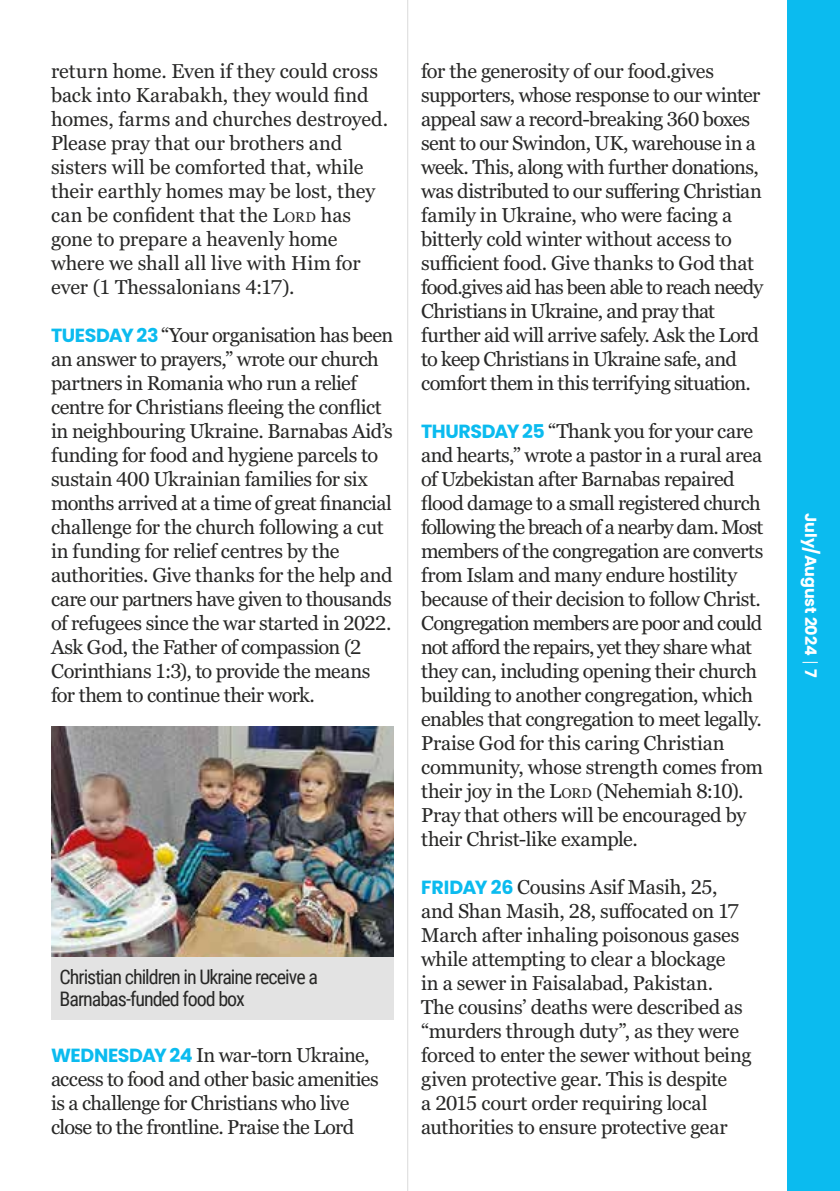
<style>
.page{position:relative;width:840px;height:1191px;background:#fff}
.page>*{position:absolute;margin:0;border:0;box-sizing:border-box;transform-origin:0 0}
.t1{font:20px/24px "Georgia Pro";letter-spacing:-.025em;color:#282827}
.t2{font:20px/24px "Georgia Pro";color:#282827}
.t3{font:20px/22px "Roboto Condensed";letter-spacing:-.05em;color:#282827}
.t4{font:700 16px "Poppins";letter-spacing:-.01em;color:#fff}
.s1{font-size:14px}
.s2{font-family:"Poppins";font-weight:700;font-size:19px;color:#0bbbef}
</style>
<div class="page">
<div style="left:787px;top:0;width:52px;height:1191px;background:#0bbbef"></div>
<svg style="left:802px;top:662px;width:15px;height:1px"></svg>
<hr style="left:407px;top:0;width:1px;height:1191px;background:#dadada">
<img style="left:51px;top:726px;width:342px;height:231px">
<div style="left:51px;top:957px;width:342px;height:62px;background:#e3e3e3"></div>
<p class="t2" style="left:51px;top:60px;width:338px">return home. Even if they could cross back into Karabakh, they would find homes, farms and churches destroyed.<br>Please pray that our brothers and sisters will be comforted that, while their earthly homes may be lost, they can be confident that the L<span class="s1">ORD</span> has gone to prepare a heavenly home where we shall all live with Him for ever (1 Thessalonians 4:17).</p>
<p class="t1" style="left:51px;top:324px;width:343px"><span class="s2">TUESDAY 23</span> “Your organisation has been an answer to prayers,” wrote our church partners in Romania who run a relief centre for Christians fleeing the conflict in neighbouring Ukraine. Barnabas Aid’s funding for food and hygiene parcels to sustain 400 Ukrainian families for six months arrived at a time of great financial challenge for the church following a cut in funding for relief centres by the authorities. Give thanks for the help and care our partners have given to thousands of refugees since the war started in 2022.<br>Ask God, the Father of compassion (2<br>Corinthians 1:3), to provide the means for them to continue their work.</p>
<p class="t3" style="left:60px;top:964px;width:260px">Christian children in Ukraine receive a<br>Barnabas-funded food box</p>
<p class="t1" style="left:51px;top:1044px;width:329px"><span class="s2">WEDNESDAY 24</span> In war-torn Ukraine, access to food and other basic amenities is a challenge for Christians who live close to the frontline. Praise the Lord</p>
<p class="t1" style="left:421px;top:60px;width:343px">for the generosity of our food.gives supporters, whose response to our winter appeal saw a record-breaking 360 boxes sent to our Swindon, UK, warehouse in a week. This, along with further donations, was distributed to our suffering Christian family in Ukraine, who were facing a bitterly cold winter without access to sufficient food. Give thanks to God that food.gives aid has been able to reach needy Christians in Ukraine, and pray that further aid will arrive safely. Ask the Lord to keep Christians in Ukraine safe, and comfort them in this terrifying situation.</p>
<p class="t1" style="left:421px;top:420px;width:343px"><span class="s2">THURSDAY 25</span> “Thank you for your care and hearts,” wrote a pastor in a rural area of Uzbekistan after Barnabas repaired flood damage to a small registered church following the breach of a nearby dam. Most members of the congregation are converts from Islam and many endure hostility because of their decision to follow Christ.<br>Congregation members are poor and could not afford the repairs, yet they share what they can, including opening their church building to another congregation, which enables that congregation to meet legally.<br>Praise God for this caring Christian community, whose strength comes from their joy in the L<span class="s1">ORD</span> (Nehemiah 8:10).<br>Pray that others will be encouraged by their Christ-like example.</p>
<p class="t1" style="left:421px;top:876px;width:331px"><span class="s2">FRIDAY 26</span> Cousins Asif Masih, 25, and Shan Masih, 28, suffocated on 17<br>March after inhaling poisonous gases while attempting to clear a blockage<br>in a sewer in Faisalabad, Pakistan.<br>The cousins’ deaths were described as “murders through duty”, as they were forced to enter the sewer without being given protective gear. This is despite<br>a 2015 court order requiring local authorities to ensure protective gear</p>
<p class="t4" style="left:819px;top:513px;width:166px;rotate:90deg">July/August 2024 7</p>
</div>
